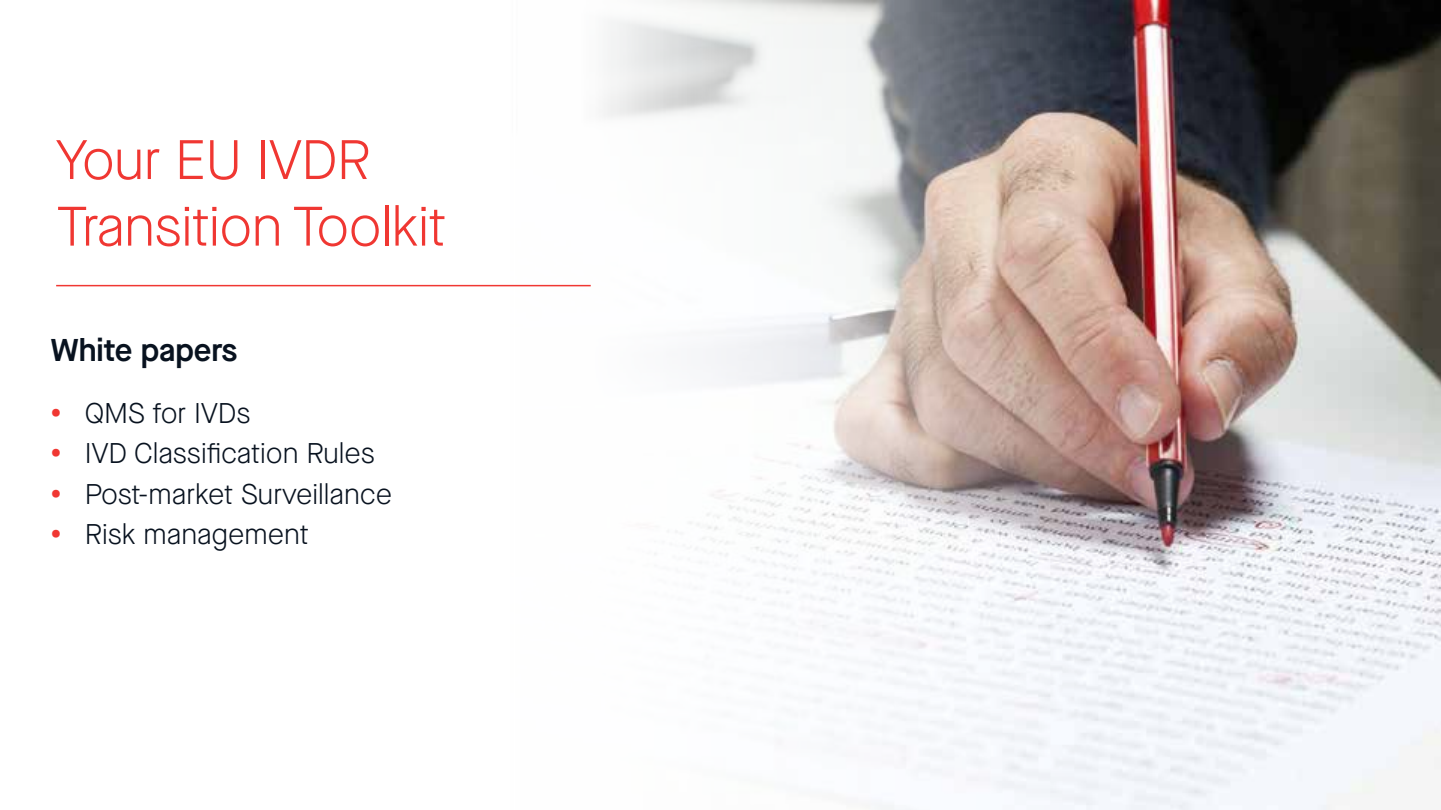
<style>
.page{position:relative;width:1441px;height:810px;background:#fff}
.page>*{position:absolute;margin:0;border:0;box-sizing:border-box;transform-origin:0 0}
.t1{font:300 55.5px/66.6px "Maison Neue";letter-spacing:-.01em;color:#f03732}
.t2{font:600 31.5px "Maison Neue";color:#08121f}
.t3{font:300 28.5px "Maison Neue";color:#08121f}
.s1{font-weight:700;font-size:31.5px;color:#f03732}
</style>
<div class="page">
<img style="left:1107px;top:0;width:333px;height:810px">
<img style="left:507px;top:0;width:600px;height:810px">
<hr style="left:56px;top:285px;width:534px;height:1px;background:#f03732">
<h1 class="t1" style="left:56px;top:126px;width:391px">Your EU IVDR<br>Transition Toolkit</h1>
<p class="t2" style="left:51px;top:328px;width:188px">White papers</p>
<p class="t3" style="left:51px;top:394px;width:201px"><span class="s1">•</span> QMS for IVDs</p>
<p class="t3" style="left:51px;top:435px;width:325px"><span class="s1">•</span> IVD Classification Rules</p>
<p class="t3" style="left:51px;top:475px;width:343px"><span class="s1">•</span> Post-market Surveillance</p>
<p class="t3" style="left:51px;top:516px;width:259px"><span class="s1">•</span> Risk management</p>
</div>
